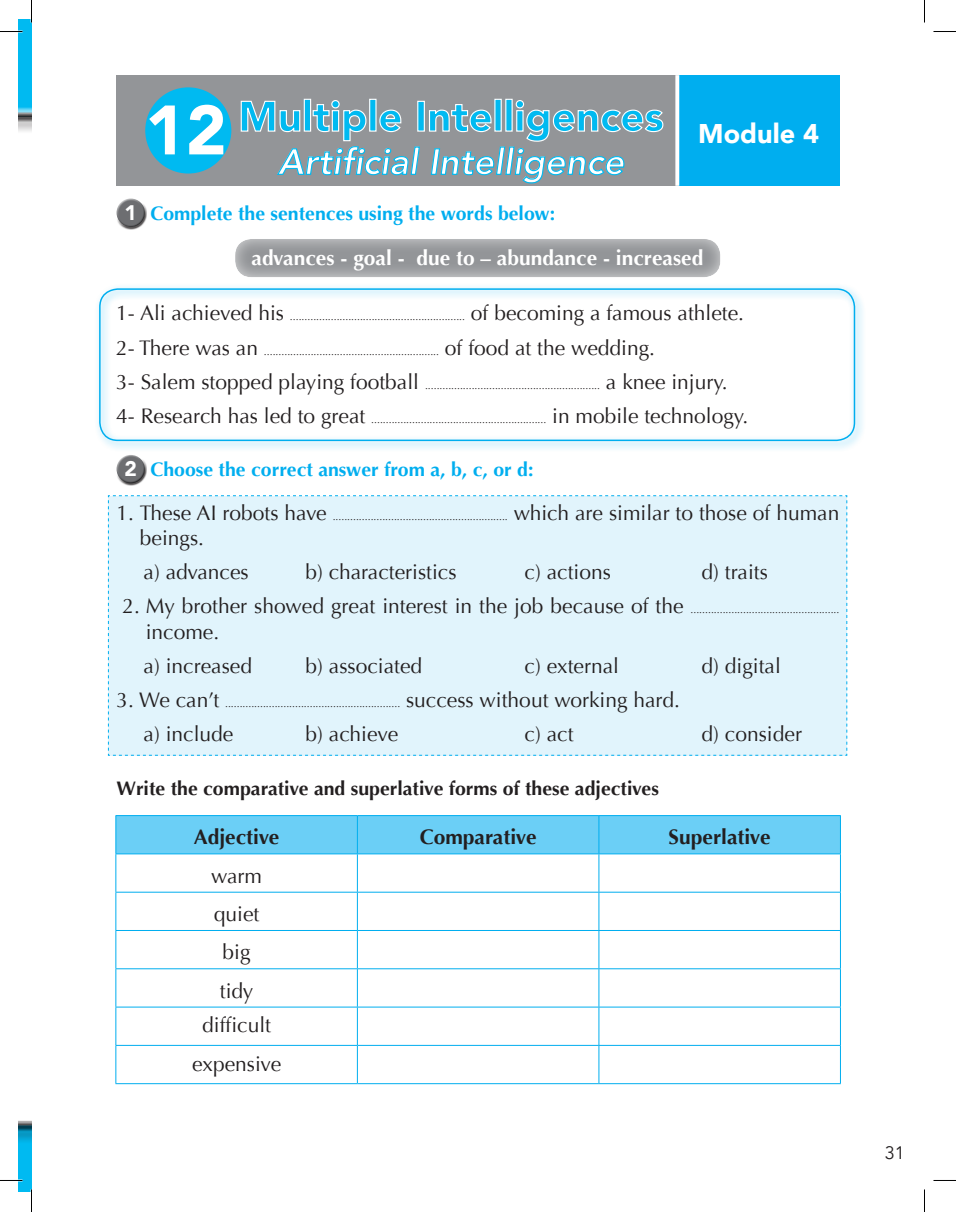
<style>
.page{position:relative;width:956px;height:1212px;background:#fff}
.page>*{position:absolute;margin:0;border:0;box-sizing:border-box;transform-origin:0 0}
.t1{font:900 69px "Avenir";color:#fff}
.t2{font:900 42px "Avenir";color:#00baf1}
.t3{font:italic 800 36px "Avenir";color:#fff}
.t4{font:900 27px "Avenir";color:#fff}
.t5{font:21px/38.2px "Optima";color:#231f20}
.t6{font:700 21px "Optima";color:#fff}
.t7{font:700 21px "Optima";color:#231f20}
.t8{font:700 19.5px "Optima";color:#00aeef}
.t9{font:700 19.5px "Optima";color:#231f20}
.t10{font:18px "Avenir";color:#231f20}
.t11{font:10.5px "Optima";color:#231f20}
.s1{font-family:"Avenir";font-weight:900;font-size:21px;color:#fff}
.s2{font-size:21px}
</style>
<div class="page">
<div style="left:19px;top:19px;width:13px;height:1173px;background:#00baf1"></div>
<div style="left:19px;top:107px;width:13px;height:1034px;background:#fff"></div>
<div style="left:108px;top:495px;width:740px;height:260px;background:#e1f4fc"></div>
<svg style="left:121px;top:198px;width:20px;height:5px"></svg>
<svg style="left:116px;top:203px;width:31px;height:26px"></svg>
<svg style="left:121px;top:455px;width:20px;height:4px"></svg>
<svg style="left:116px;top:459px;width:31px;height:27px"></svg>
<div style="left:678px;top:75px;width:161px;height:111px;background:#00aeef"></div>
<div style="left:117px;top:75px;width:561px;height:111px;background:#939598"></div>
<svg style="left:675px;top:75px;width:4px;height:111px"></svg>
<div style="left:145px;top:87px;width:86px;height:86px;background:#00baf1;border-radius:50%"></div>
<div style="left:116px;top:816px;width:724px;height:37px;background:#6bcff6"></div>
<hr style="left:115px;top:815px;width:242px;height:1px;background:#00aeef">
<hr style="left:115px;top:815px;width:1px;height:38px;background:#00aeef">
<hr style="left:357px;top:815px;width:242px;height:1px;background:#00aeef">
<hr style="left:357px;top:815px;width:1px;height:38px;background:#00aeef">
<hr style="left:599px;top:815px;width:242px;height:1px;background:#00aeef">
<hr style="left:599px;top:815px;width:1px;height:38px;background:#00aeef">
<hr style="left:840px;top:815px;width:1px;height:38px;background:#00aeef">
<hr style="left:115px;top:853px;width:242px;height:1px;background:#00aeef">
<hr style="left:115px;top:854px;width:1px;height:37px;background:#00aeef">
<hr style="left:357px;top:853px;width:242px;height:1px;background:#00aeef">
<hr style="left:357px;top:854px;width:1px;height:37px;background:#00aeef">
<hr style="left:599px;top:853px;width:242px;height:1px;background:#00aeef">
<hr style="left:599px;top:854px;width:1px;height:37px;background:#00aeef">
<hr style="left:840px;top:854px;width:1px;height:37px;background:#00aeef">
<hr style="left:115px;top:891px;width:242px;height:1px;background:#00aeef">
<hr style="left:115px;top:892px;width:1px;height:37px;background:#00aeef">
<hr style="left:357px;top:891px;width:242px;height:1px;background:#00aeef">
<hr style="left:357px;top:892px;width:1px;height:37px;background:#00aeef">
<hr style="left:599px;top:891px;width:242px;height:1px;background:#00aeef">
<hr style="left:599px;top:892px;width:1px;height:37px;background:#00aeef">
<hr style="left:840px;top:892px;width:1px;height:37px;background:#00aeef">
<hr style="left:115px;top:929px;width:242px;height:1px;background:#00aeef">
<hr style="left:115px;top:930px;width:1px;height:38px;background:#00aeef">
<hr style="left:357px;top:929px;width:242px;height:1px;background:#00aeef">
<hr style="left:357px;top:930px;width:1px;height:38px;background:#00aeef">
<hr style="left:599px;top:929px;width:242px;height:1px;background:#00aeef">
<hr style="left:599px;top:930px;width:1px;height:38px;background:#00aeef">
<hr style="left:840px;top:930px;width:1px;height:38px;background:#00aeef">
<hr style="left:115px;top:968px;width:242px;height:1px;background:#00aeef">
<hr style="left:115px;top:968px;width:1px;height:38px;background:#00aeef">
<hr style="left:357px;top:968px;width:242px;height:1px;background:#00aeef">
<hr style="left:357px;top:968px;width:1px;height:38px;background:#00aeef">
<hr style="left:599px;top:968px;width:242px;height:1px;background:#00aeef">
<hr style="left:599px;top:968px;width:1px;height:38px;background:#00aeef">
<hr style="left:840px;top:968px;width:1px;height:38px;background:#00aeef">
<hr style="left:115px;top:1006px;width:242px;height:1px;background:#00aeef">
<hr style="left:115px;top:1007px;width:1px;height:37px;background:#00aeef">
<hr style="left:357px;top:1006px;width:242px;height:1px;background:#00aeef">
<hr style="left:357px;top:1007px;width:1px;height:37px;background:#00aeef">
<hr style="left:599px;top:1006px;width:242px;height:1px;background:#00aeef">
<hr style="left:599px;top:1007px;width:1px;height:37px;background:#00aeef">
<hr style="left:840px;top:1007px;width:1px;height:37px;background:#00aeef">
<hr style="left:115px;top:1044px;width:242px;height:1px;background:#00aeef">
<hr style="left:115px;top:1045px;width:1px;height:37px;background:#00aeef">
<hr style="left:357px;top:1044px;width:242px;height:1px;background:#00aeef">
<hr style="left:357px;top:1045px;width:1px;height:37px;background:#00aeef">
<hr style="left:599px;top:1044px;width:242px;height:1px;background:#00aeef">
<hr style="left:599px;top:1045px;width:1px;height:37px;background:#00aeef">
<hr style="left:840px;top:1045px;width:1px;height:37px;background:#00aeef">
<hr style="left:115px;top:1082px;width:242px;height:1px;background:#00aeef">
<hr style="left:357px;top:1082px;width:242px;height:1px;background:#00aeef">
<hr style="left:599px;top:1082px;width:242px;height:1px;background:#00aeef">
<svg style="left:235px;top:239px;width:486px;height:38px;fill:#9a9c9e"></svg>
<div style="left:94px;top:283px;width:772px;height:169px;background:#00aeef;opacity:.75"></div>
<div style="left:99px;top:288px;width:756px;height:153px;border:2px solid #00aeef;border-radius:18px"></div>
<div style="left:417px;top:101px;width:8px;height:31px;border:1px solid #fff"></div>
<svg style="left:240px;top:99px;width:181px;height:77px"></svg>
<svg style="left:429px;top:99px;width:235px;height:85px"></svg>
<svg style="left:0;top:31px;width:23px;height:1px"></svg>
<svg style="left:933px;top:31px;width:23px;height:1px"></svg>
<svg style="left:31px;top:0;width:1px;height:22px"></svg>
<svg style="left:31px;top:1189px;width:1px;height:22px"></svg>
<svg style="left:924px;top:0;width:1px;height:22px"></svg>
<svg style="left:924px;top:1189px;width:1px;height:22px"></svg>
<h1 class="t1" style="left:145px;top:101px;width:83px">12</h1>
<h2 class="t2" style="left:238px;top:99px;width:427px">Multiple Intelligences</h2>
<h3 class="t3" style="left:278px;top:140px;width:348px">Artificial Intelligence</h3>
<h3 class="t8" style="left:125px;top:205px;width:432px"><span class="s1">1</span> Complete the sentences using the words below:</h3>
<h3 class="t4" style="left:698px;top:122px;width:122px">Module 4</h3>
<h3 class="t6" style="left:252px;top:245px;width:453px">advances - goal - due to – abundance - increased</h3>
<p class="t11" style="left:116px;top:312px;width:629px"><span class="s2">1- Ali achieved his</span> ............................................................ <span class="s2">of becoming a famous athlete.</span></p>
<p class="t11" style="left:116px;top:346px;width:540px"><span class="s2">2- There was an</span> ............................................................ <span class="s2">of food at the wedding.</span></p>
<p class="t11" style="left:116px;top:380px;width:613px"><span class="s2">3- Salem stopped playing football</span> ............................................................ <span class="s2">a knee injury.</span></p>
<p class="t11" style="left:116px;top:414px;width:634px"><span class="s2">4- Research has led to great</span> ............................................................ <span class="s2">in mobile technology.</span></p>
<h3 class="t8" style="left:125px;top:461px;width:410px"><span class="s1">2</span> Choose the correct answer from a, b, c, or d:</h3>
<p class="t11" style="left:117px;top:511px;width:724px"><span class="s2">1. These AI robots have</span> ............................................................ <span class="s2">which are similar to those of human</span></p>
<h3 class="t5" style="left:140px;top:521px;width:110px;line-height:34px">beings.<br>a) advances</h3>
<h3 class="t5" style="left:306px;top:553px;width:153px">b) characteristics</h3>
<h3 class="t5" style="left:525px;top:553px;width:88px">c) actions</h3>
<h3 class="t5" style="left:702px;top:553px;width:68px">d) traits</h3>
<p class="t11" style="left:122px;top:605px;width:718px"><span class="s2">2. My brother showed great interest in the job because of the</span> ...................................................</p>
<h3 class="t5" style="left:144px;top:616px;width:110px;line-height:34px">income.<br>a) increased</h3>
<h3 class="t5" style="left:306px;top:646px;width:118px">b) associated</h3>
<h3 class="t5" style="left:525px;top:646px;width:96px">c) external</h3>
<h3 class="t5" style="left:702px;top:646px;width:81px">d) digital</h3>
<p class="t11" style="left:117px;top:698px;width:565px"><span class="s2">3. We can’t</span> ............................................................ <span class="s2">success without working hard.</span></p>
<h3 class="t5" style="left:144px;top:714px;width:91px">a) include</h3>
<h3 class="t5" style="left:306px;top:714px;width:94px">b) achieve</h3>
<h3 class="t5" style="left:525px;top:714px;width:51px">c) act</h3>
<h3 class="t5" style="left:702px;top:714px;width:102px">d) consider</h3>
<h3 class="t9" style="left:117px;top:776px;width:544px">Write the comparative and superlative forms of these adjectives</h3>
<h3 class="t7" style="left:194px;top:824px;width:87px">Adjective</h3>
<h3 class="t7" style="left:420px;top:824px;width:118px">Comparative</h3>
<h3 class="t7" style="left:669px;top:824px;width:104px">Superlative</h3>
<h3 class="t5" style="left:211px;top:858px;width:52px;text-align:center">warm quiet big tidy</h3>
<h3 class="t5" style="left:192px;top:1007px;width:91px;text-align:center">difficult expensive</h3>
<h3 class="t10" style="left:885px;top:1141px;width:22px">31</h3>
</div>
